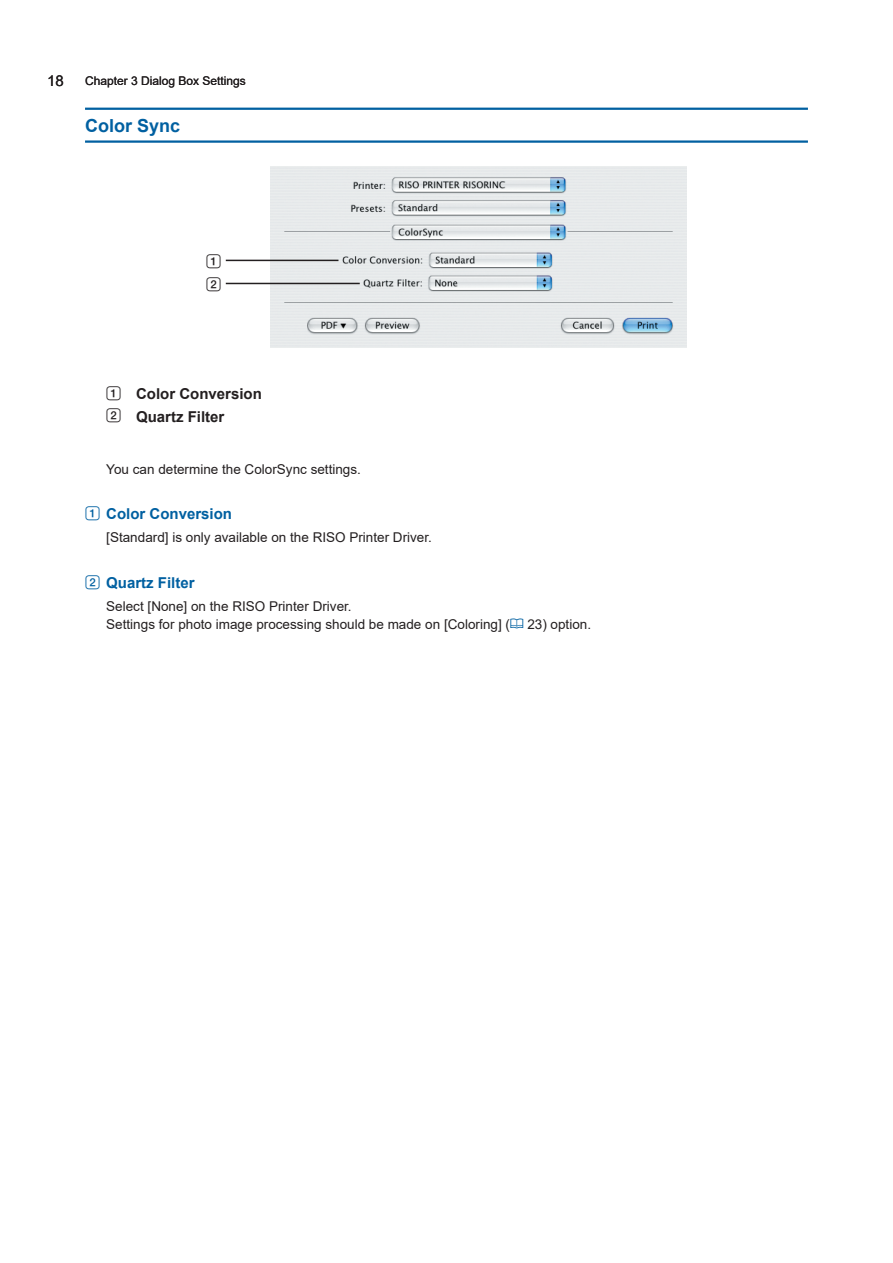
<style>
.page{position:relative;width:893px;height:1263px;background:#fff}
.page>*{position:absolute;margin:0;border:0;box-sizing:border-box;transform-origin:0 0}
.t1{font:700 18px "Arial";color:#0160a1}
.t2{font:700 15px/22.5px "Arial";color:#231f20}
.t3{font:700 15px "Arial";color:#0160a1}
.t4{font:15px "Arial";color:#231f20}
.t5{font:15px/23.1px "SQNUMWR";color:#231f20}
.t6{font:13.5px/18px "Arial";color:#231f20}
.t7{font:12px "Arial";color:#231f20}
.s1{font-family:"SQNUMWR";font-weight:400}
</style>
<div class="page">
<hr style="left:85px;top:108px;width:723px;height:2px;background:#0160a1">
<hr style="left:85px;top:140px;width:723px;height:3px;background:#0160a1">
<img style="left:270px;top:166px;width:417px;height:182px">
<hr style="left:226px;top:260px;width:112px;height:1px;background:#231f20">
<hr style="left:226px;top:283px;width:134px;height:1px;background:#231f20">
<p class="t4" style="left:47px;top:71px;width:18px">18</p>
<p class="t7" style="left:85px;top:72px;width:162px">Chapter 3 Dialog Box Settings</p>
<h1 class="t1" style="left:85px;top:113px;width:97px">Color Sync</h1>
<p class="t5" style="left:206px;top:249px;width:16px">1<br>2</p>
<p class="t2" style="left:106px;top:383px;width:157px"><span class="s1">1</span> Color Conversion<br><span class="s1">2</span> Quartz Filter</p>
<p class="t6" style="left:106px;top:460px;width:256px">You can determine the ColorSync settings.</p>
<p class="t3" style="left:85px;top:503px;width:149px"><span class="s1">1</span> Color Conversion</p>
<p class="t6" style="left:106px;top:528px;width:327px">[Standard] is only available on the RISO Printer Driver.</p>
<p class="t3" style="left:85px;top:572px;width:111px"><span class="s1">2</span> Quartz Filter</p>
<p class="t6" style="left:106px;top:597px;width:405px">Select [None] on the RISO Printer Driver.<br>Settings for photo image processing should be made on [Coloring] (</p>
<p class="t6" style="left:527px;top:615px;width:65px">23) option.</p>
</div>
